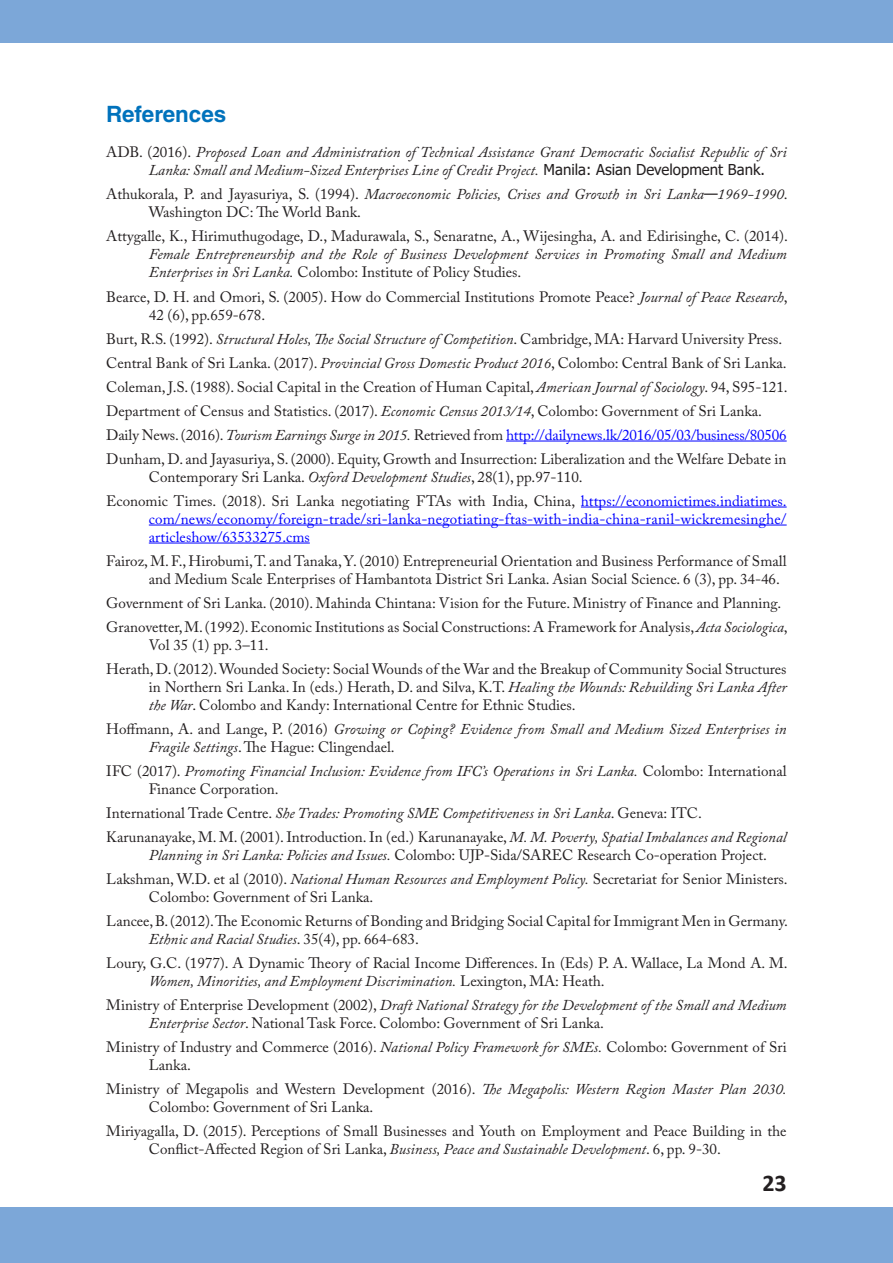
<style>
.page{position:relative;width:893px;height:1263px;background:#fff}
.page>*{position:absolute;margin:0;border:0;box-sizing:border-box;transform-origin:0 0}
.t1{font:700 24px "Calibri";color:#231f20}
.t2{font:700 22.5px "Helvetica LT Std";color:#0072bc}
.t3{font:15px/24px "Adobe Caslon Pro";color:#231f20}
.t4{font:italic 15px/18px "Adobe Caslon Pro";color:#231f20}
.t5{font:15px/18px "Adobe Caslon Pro";letter-spacing:.015em;color:#00f}
.s1{font-style:normal}
.s2{font-family:"Tahoma";font-style:normal}
.s3{font-style:italic}
.s4{font-family:"Tahoma"}
.s5{color:#00f}
</style>
<div class="page">
<div style="left:0;top:0;width:893px;height:43px;background:#7ca7d8"></div>
<div style="left:0;top:1208px;width:893px;height:55px;background:#7ca7d8"></div>
<hr style="left:506px;top:441px;width:281px;height:1px;background:#00f">
<hr style="left:581px;top:507px;width:206px;height:1px;background:#00f">
<hr style="left:149px;top:525px;width:638px;height:1px;background:#00f">
<hr style="left:149px;top:543px;width:161px;height:1px;background:#00f">
<h2 class="t2" style="left:106px;top:101px;width:122px">References</h2>
<p class="t4" style="left:149px;top:143px;width:639px;text-indent:-43px"><span class="s1">ADB. (2016).</span> Proposed Loan and Administration of Technical Assistance Grant Democratic Socialist Republic of Sri<br>Lanka: Small and Medium-Sized Enterprises Line of Credit Project. <span class="s2">Manila: Asian Development Bank.</span></p>
<p class="t3" style="left:149px;top:185px;width:640px;line-height:18px;text-indent:-43px">Athukorala, P. and Jayasuriya, S. (1994). <span class="s3">Macroeconomic Policies, Crises and Growth in Sri Lanka</span><span class="s4">—</span><span class="s3">1969-1990</span>.<br>Washington DC: The World Bank.</p>
<p class="t3" style="left:106px;top:224px;width:683px">Attygalle, K., Hirimuthugodage, D., Madurawala, S., Senaratne, A., Wijesingha, A. and Edirisinghe, C. (2014).</p>
<p class="t4" style="left:149px;top:245px;width:639px">Female Entrepreneurship and the Role of Business Development Services in Promoting Small and Medium<br>Enterprises in Sri Lanka. <span class="s1">Colombo: Institute of Policy Studies.</span></p>
<p class="t3" style="left:149px;top:287px;width:640px;line-height:18px;text-indent:-43px">Bearce, D. H. and Omori, S. (2005). How do Commercial Institutions Promote Peace? <span class="s3">Journal of Peace Research</span>,<br>42 (6), pp.659-678.</p>
<p class="t3" style="left:106px;top:326px;width:683px">Burt, R.S. (1992). <span class="s3">Structural Holes, The Social Structure of Competition</span>. Cambridge, MA: Harvard University Press.<br>Central Bank of Sri Lanka. (2017). <span class="s3">Provincial Gross Domestic Product 2016</span>, Colombo: Central Bank of Sri Lanka.<br>Coleman, J.S. (1988). Social Capital in the Creation of Human Capital, <span class="s3">American Journal of Sociology</span>. 94, S95-121.<br>Department of Census and Statistics. (2017). <span class="s3">Economic Census 2013/14</span>, Colombo: Government of Sri Lanka.<br>Daily News. (2016). <span class="s3">Tourism Earnings Surge in 2015.</span> Retrieved from <span class="s5">http://dailynews.lk/2016/05/03/business/80506<br></span>Dunham, D. and Jayasuriya, S. (2000). Equity, Growth and Insurrection: Liberalization and the Welfare Debate in</p>
<p class="t3" style="left:106px;top:464px;width:682px;text-indent:43px">Contemporary Sri Lanka. <span class="s3">Oxford Development Studies</span>, 28(1), pp.97-110.<br>Economic Times. (2018). Sri Lanka negotiating FTAs with India, China, <span class="s5">https://economictimes.indiatimes.</span></p>
<p class="t5" style="left:149px;top:509px;width:639px">com/news/economy/foreign-trade/sri-lanka-negotiating-ftas-with-india-china-ranil-wickremesinghe/ articleshow/63533275.cms</p>
<p class="t3" style="left:149px;top:551px;width:639px;line-height:18px;text-indent:-43px">Fairoz, M. F., Hirobumi, T. and Tanaka, Y. (2010) Entrepreneurial Orientation and Business Performance of Small and Medium Scale Enterprises of Hambantota District Sri Lanka. Asian Social Science. 6 (3), pp. 34-46.</p>
<p class="t3" style="left:106px;top:590px;width:683px">Government of Sri Lanka. (2010). Mahinda Chintana: Vision for the Future. Ministry of Finance and Planning.<br>Granovetter, M. (1992). Economic Institutions as Social Constructions: A Framework for Analysis, <span class="s3">Acta Sociologica</span>,</p>
<p class="t3" style="left:106px;top:632px;width:682px;text-indent:43px">Vol 35 (1) pp. 3–11.<br>Herath, D. (2012). Wounded Society: Social Wounds of the War and the Breakup of Community Social Structures</p>
<p class="t3" style="left:149px;top:677px;width:639px;line-height:18px">in Northern Sri Lanka. In (eds.) Herath, D. and Silva, K.T. <span class="s3">Healing the Wounds: Rebuilding Sri Lanka After the War</span>. Colombo and Kandy: International Centre for Ethnic Studies.</p>
<p class="t4" style="left:149px;top:719px;width:639px;text-indent:-43px"><span class="s1">Hoffmann, A. and Lange, P. (2016)</span> Growing or Coping? Evidence from Small and Medium Sized Enterprises in<br>Fragile Settings<span class="s1">. The Hague: Clingendael.</span></p>
<p class="t4" style="left:149px;top:761px;width:639px;text-indent:-43px"><span class="s1">IFC (2017).</span> Promoting Financial Inclusion: Evidence from IFC’s Operations in Sri Lanka. <span class="s1">Colombo: International<br>Finance Corporation.</span></p>
<p class="t3" style="left:106px;top:800px;width:682px">International Trade Centre. <span class="s3">She Trades: Promoting SME Competitiveness in Sri Lanka</span>. Geneva: ITC.<br>Karunanayake, M. M. (2001). Introduction. In (ed.) Karunanayake, <span class="s3">M. M. Poverty, Spatial Imbalances and Regional</span></p>
<p class="t3" style="left:106px;top:842px;width:683px;text-indent:43px"><span class="s3">Planning in Sri Lanka: Policies and Issues.</span> Colombo: UJP-Sida/SAREC Research Co-operation Project.<br>Lakshman, W.D. et al (2010). <span class="s3">National Human Resources and Employment Policy.</span> Secretariat for Senior Ministers.</p>
<p class="t3" style="left:106px;top:884px;width:683px;text-indent:43px">Colombo: Government of Sri Lanka.<br>Lancee, B. (2012). The Economic Returns of Bonding and Bridging Social Capital for Immigrant Men in Germany.</p>
<p class="t3" style="left:106px;top:926px;width:683px;text-indent:43px"><span class="s3">Ethnic and Racial Studies</span>. 35(4), pp. 664-683.<br>Loury, G.C. (1977). A Dynamic Theory of Racial Income Differences. In (Eds) P. A. Wallace, La Mond A. M.</p>
<p class="t4" style="left:106px;top:968px;width:682px;line-height:24px;text-indent:43px">Women, Minorities, and Employment Discrimination. <span class="s1">Lexington, MA: Heath.<br>Ministry of Enterprise Development (2002),</span> Draft National Strategy for the Development of the Small and Medium</p>
<p class="t3" style="left:106px;top:1010px;width:682px;text-indent:43px"><span class="s3">Enterprise Sector</span>. National Task Force. Colombo: Government of Sri Lanka.<br>Ministry of Industry and Commerce (2016). <span class="s3">National Policy Framework for SMEs.</span> Colombo: Government of Sri</p>
<p class="t3" style="left:106px;top:1052px;width:682px;text-indent:43px">Lanka.<br>Ministry of Megapolis and Western Development (2016). <span class="s3">The Megapolis: Western Region Master Plan 2030.</span></p>
<p class="t3" style="left:106px;top:1094px;width:682px;text-indent:43px">Colombo: Government of Sri Lanka.<br>Miriyagalla, D. (2015). Perceptions of Small Businesses and Youth on Employment and Peace Building in the</p>
<p class="t3" style="left:149px;top:1136px;width:573px">Conflict-Affected Region of Sri Lanka, <span class="s3">Business, Peace and Sustainable Development</span>. 6, pp. 9-30.</p>
<h1 class="t1" style="left:762px;top:1168px;width:26px">23</h1>
</div>
